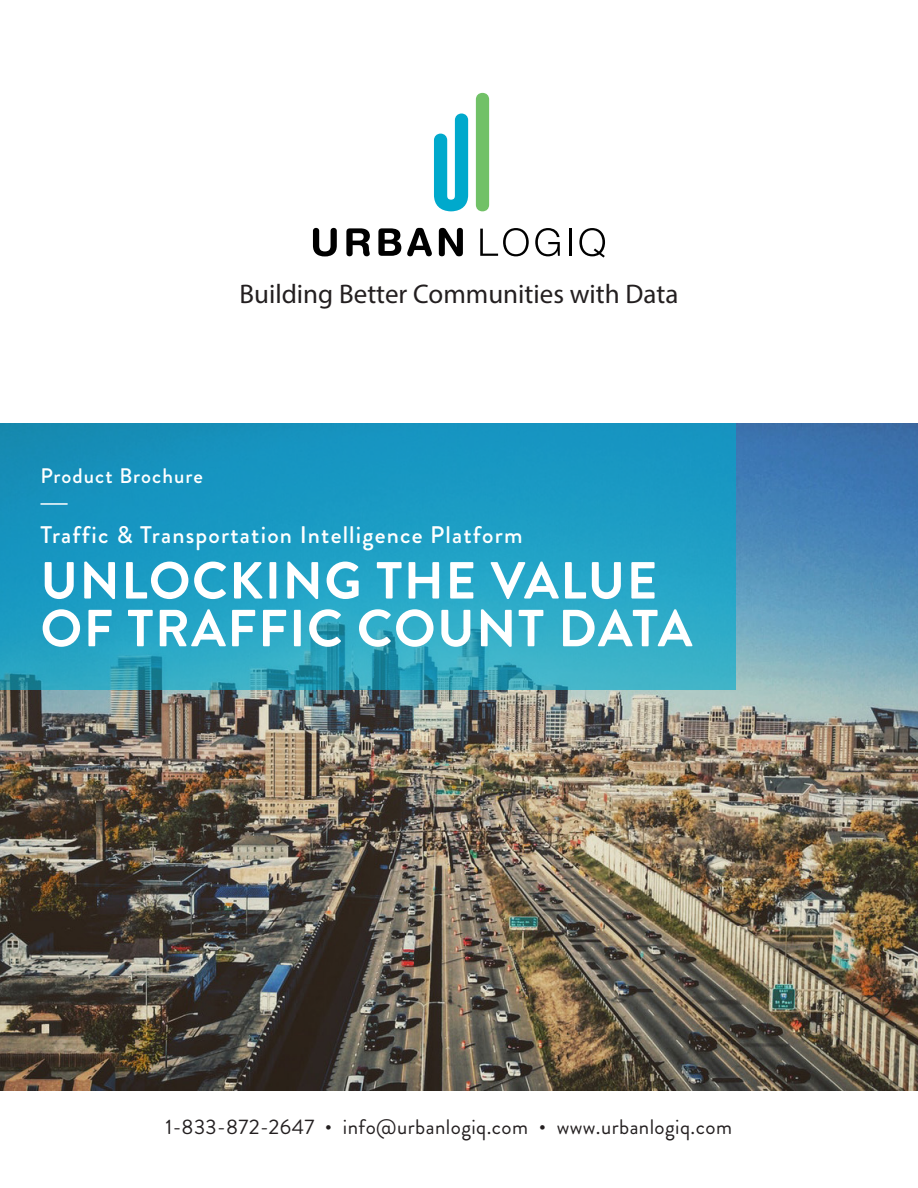
<style>
.page{position:relative;width:918px;height:1188px;background:#fff}
.page>*{position:absolute;margin:0;border:0;box-sizing:border-box;transform-origin:0 0}
.t1{font:700 52.05px "Brandon Grotesque";letter-spacing:.03em;color:#fff}
.t2{font:27px "Myriad Pro";color:#231f20}
.t3{font:500 24px "Brandon Grotesque";letter-spacing:.05em;color:#fff}
.t4{font:21px "Brandon Grotesque";letter-spacing:.02em;color:#231f20}
.t5{font:500 21px "Brandon Grotesque";letter-spacing:.05em;color:#fff}
</style>
<div class="page">
<img style="left:0;top:423px;width:918px;height:668px">
<svg style="left:0;top:423px;width:736px;height:267px;background:#219dc2"></svg>
<svg style="left:313px;top:228px;width:24px;height:28px"></svg>
<svg style="left:346px;top:228px;width:24px;height:28px"></svg>
<svg style="left:378px;top:228px;width:23px;height:28px"></svg>
<svg style="left:407px;top:228px;width:25px;height:28px"></svg>
<svg style="left:439px;top:228px;width:24px;height:28px"></svg>
<svg style="left:480px;top:228px;width:49px;height:28px"></svg>
<svg style="left:535px;top:228px;width:25px;height:28px"></svg>
<hr style="left:569px;top:229px;width:2px;height:27px;background:#000">
<svg style="left:579px;top:228px;width:26px;height:30px"></svg>
<svg style="left:434px;top:114px;width:34px;height:97px"></svg>
<div style="left:476px;top:93px;width:13px;height:118px;background:#71c167"></div>
<hr style="left:40px;top:503px;width:28px;height:2px;background:#fff">
<p class="t2" style="left:240px;top:277px;width:440px">Building Better Communities with Data</p>
<p class="t5" style="left:40px;top:461px;width:164px">Product Brochure</p>
<p class="t3" style="left:40px;top:518px;width:484px">Traffic &amp; Transportation Intelligence Platform</p>
<p class="t1" style="left:40px;top:544px;width:618px">UNLOCKING THE VALUE</p>
<p class="t1" style="left:40px;top:592px;width:653px">OF TRAFFIC COUNT DATA</p>
<p class="t4" style="left:166px;top:1113px;width:568px">1-833-872-2647 • info@urbanlogiq.com • www.urbanlogiq.com</p>
</div>
